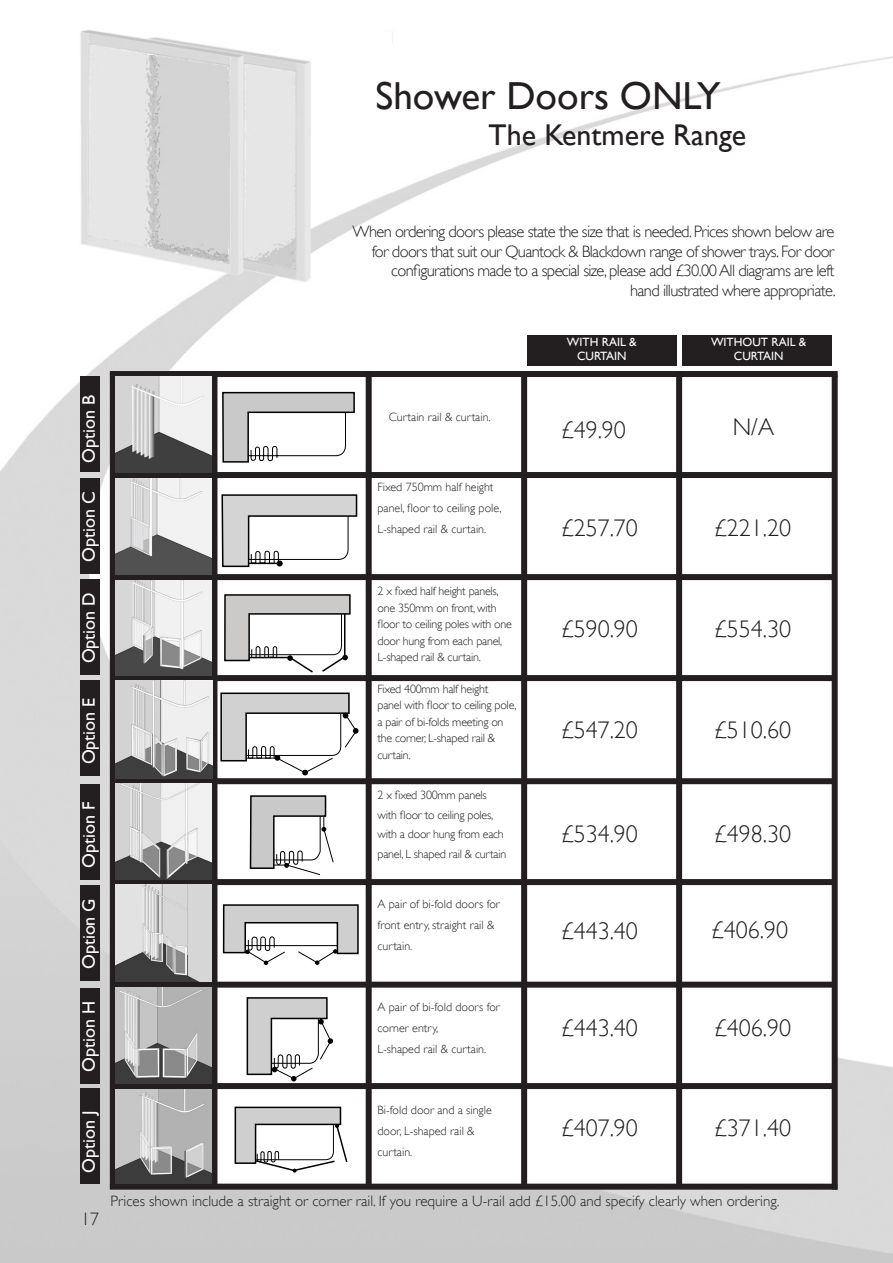
<style>
.page{position:relative;width:893px;height:1263px;background:#fff}
.page>*{position:absolute;margin:0;border:0;box-sizing:border-box;transform-origin:0 0}
.t1{font:39px "Gill Sans";color:#231f20}
.t2{font:30px "Gill Sans";color:#231f20}
.t3{font:300 24px "Gill Sans";color:#231f20}
.t4{font:18px "Gill Sans";color:#fff}
.t5{font:300 18px "Gill Sans";color:#231f20}
.t6{font:300 16.5px "Gill Sans";letter-spacing:-.04em;color:#231f20}
.t7{font:300 15px "Gill Sans";color:#231f20}
.t8{font:300 12px/16.5px "Gill Sans";letter-spacing:-.02em;color:#231f20}
.t9{font:300 12px/21px "Gill Sans";color:#231f20}
.t10{font:12px "Gill Sans";color:#fff}
</style>
<div class="page">
<img style="left:0;top:30px;width:893px;height:1233px">
<div style="left:682px;top:335px;width:150px;height:30px;background:#231f20"></div>
<div style="left:527px;top:335px;width:149px;height:30px;background:#231f20"></div>
<div style="left:80px;top:377px;width:20px;height:95px;background:#231f20"></div>
<div style="left:80px;top:478px;width:20px;height:96px;background:#231f20"></div>
<div style="left:80px;top:579px;width:20px;height:96px;background:#231f20"></div>
<div style="left:80px;top:680px;width:20px;height:96px;background:#231f20"></div>
<div style="left:80px;top:784px;width:20px;height:95px;background:#231f20"></div>
<div style="left:80px;top:885px;width:20px;height:96px;background:#231f20"></div>
<div style="left:80px;top:988px;width:20px;height:96px;background:#231f20"></div>
<div style="left:80px;top:1089px;width:20px;height:95px;background:#231f20"></div>
<svg style="left:217px;top:377px;width:615px;height:807px"></svg>
<svg style="left:222px;top:903px;width:137px;height:62px"></svg>
<svg style="left:246px;top:996px;width:87px;height:85px"></svg>
<svg style="left:234px;top:1106px;width:115px;height:66px"></svg>
<svg style="left:221px;top:391px;width:135px;height:72px"></svg>
<svg style="left:221px;top:494px;width:137px;height:74px"></svg>
<svg style="left:223px;top:593px;width:128px;height:81px"></svg>
<svg style="left:220px;top:692px;width:139px;height:83px"></svg>
<svg style="left:249px;top:794px;width:85px;height:81px"></svg>
<div style="left:211px;top:371px;width:6px;height:818px;background:#231f20"></div>
<div style="left:366px;top:371px;width:6px;height:818px;background:#231f20"></div>
<div style="left:521px;top:371px;width:6px;height:818px;background:#231f20"></div>
<div style="left:676px;top:371px;width:6px;height:818px;background:#231f20"></div>
<div style="left:110px;top:371px;width:728px;height:6px;background:#231f20"></div>
<div style="left:114px;top:472px;width:722px;height:6px;background:#231f20"></div>
<div style="left:114px;top:574px;width:722px;height:6px;background:#231f20"></div>
<div style="left:113px;top:675px;width:723px;height:6px;background:#231f20"></div>
<div style="left:115px;top:778px;width:721px;height:6px;background:#231f20"></div>
<div style="left:114px;top:879px;width:722px;height:6px;background:#231f20"></div>
<div style="left:114px;top:982px;width:722px;height:6px;background:#231f20"></div>
<div style="left:114px;top:1083px;width:722px;height:6px;background:#231f20"></div>
<div style="left:110px;top:1184px;width:727px;height:6px;background:#231f20"></div>
<div style="left:832px;top:375px;width:6px;height:814px;background:#231f20"></div>
<div style="left:110px;top:371px;width:6px;height:818px;background:#231f20"></div>
<img style="left:116px;top:784px;width:96px;height:95px">
<img style="left:115px;top:681px;width:97px;height:97px">
<img style="left:116px;top:377px;width:96px;height:95px">
<img style="left:116px;top:478px;width:95px;height:96px">
<img style="left:116px;top:580px;width:95px;height:95px">
<img style="left:116px;top:885px;width:95px;height:97px">
<img style="left:115px;top:988px;width:97px;height:95px">
<img style="left:115px;top:1089px;width:97px;height:95px">
<p class="t1" style="left:376px;top:73px;width:347px">Shower Doors ONLY</p>
<p class="t2" style="left:489px;top:117px;width:259px">The Kentmere Range</p>
<p class="t6" style="left:353px;top:222px;width:483px">When ordering doors please state the size that is needed. Prices shown below are</p>
<p class="t6" style="left:372px;top:241px;width:464px">for doors that suit our Quantock &amp; Blackdown range of shower trays. For door</p>
<p class="t6" style="left:391px;top:261px;width:445px">configurations made to a special size, please add £30.00 All diagrams are left</p>
<p class="t6" style="left:630px;top:281px;width:207px">hand illustrated where appropriate.</p>
<p class="t10" style="left:567px;top:335px;width:71px">WITH RAIL &amp;</p>
<p class="t10" style="left:577px;top:349px;width:51px">CURTAIN</p>
<p class="t10" style="left:711px;top:335px;width:97px">WITHOUT RAIL &amp;</p>
<p class="t10" style="left:734px;top:349px;width:51px">CURTAIN</p>
<p class="t4" style="left:78px;top:463px;width:69px;rotate:-90deg">Option B</p>
<p class="t4" style="left:78px;top:562px;width:72px;rotate:-90deg">Option C</p>
<p class="t4" style="left:78px;top:663px;width:73px;rotate:-90deg">Option D</p>
<p class="t4" style="left:78px;top:764px;width:68px;rotate:-90deg">Option E</p>
<p class="t4" style="left:78px;top:868px;width:68px;rotate:-90deg">Option F</p>
<p class="t4" style="left:78px;top:969px;width:73px;rotate:-90deg">Option G</p>
<p class="t4" style="left:78px;top:1072px;width:72px;rotate:-90deg">Option H</p>
<p class="t9" style="left:389px;top:407px;width:103px">Curtain rail &amp; curtain.</p>
<p class="t9" style="left:377px;top:476px;width:118px">Fixed 750mm half height</p>
<p class="t9" style="left:377px;top:497px;width:126px">panel, floor to ceiling pole,</p>
<p class="t9" style="left:377px;top:518px;width:110px">L-shaped rail &amp; curtain.</p>
<p class="t8" style="left:377px;top:583px;width:123px">2 x fixed half height panels,</p>
<p class="t8" style="left:377px;top:599px;width:121px">one 350mm on front, with</p>
<p class="t8" style="left:377px;top:616px;width:136px">floor to ceiling poles with one door hung from each panel,</p>
<p class="t8" style="left:377px;top:649px;width:105px">L-shaped rail &amp; curtain.</p>
<p class="t8" style="left:377px;top:680px;width:112px">Fixed 400mm half height</p>
<p class="t8" style="left:377px;top:697px;width:141px">panel with floor to ceiling pole,</p>
<p class="t8" style="left:377px;top:713px;width:127px">a pair of bi-folds meeting on</p>
<p class="t8" style="left:377px;top:730px;width:119px">the corner, L-shaped rail &amp; curtain.</p>
<p class="t8" style="left:377px;top:787px;width:111px">2 x fixed 300mm panels</p>
<p class="t8" style="left:377px;top:806px;width:117px">with floor to ceiling poles,</p>
<p class="t8" style="left:377px;top:824px;width:130px;line-height:19.5px">with a door hung from each panel, L shaped rail &amp; curtain</p>
<p class="t9" style="left:377px;top:894px;width:124px">A pair of bi-fold doors for front entry, straight rail &amp; curtain.</p>
<p class="t9" style="left:377px;top:996px;width:124px">A pair of bi-fold doors for corner entry,</p>
<p class="t9" style="left:377px;top:1038px;width:110px">L-shaped rail &amp; curtain.</p>
<p class="t3" style="left:560px;top:416px;width:67px">£49.90</p>
<p class="t3" style="left:560px;top:514px;width:79px">£257.70</p>
<p class="t3" style="left:560px;top:615px;width:79px">£590.90</p>
<p class="t3" style="left:560px;top:716px;width:79px">£547.20</p>
<p class="t3" style="left:560px;top:820px;width:79px">£534.90</p>
<p class="t3" style="left:560px;top:916px;width:79px">£443.40</p>
<p class="t3" style="left:560px;top:1014px;width:79px">£443.40</p>
<p class="t3" style="left:733px;top:413px;width:43px">N/A</p>
<p class="t3" style="left:713px;top:514px;width:79px">£221.20</p>
<p class="t3" style="left:713px;top:615px;width:79px">£554.30</p>
<p class="t3" style="left:713px;top:716px;width:79px">£510.60</p>
<p class="t3" style="left:713px;top:820px;width:79px">£498.30</p>
<p class="t3" style="left:711px;top:916px;width:79px">£406.90</p>
<p class="t3" style="left:713px;top:1014px;width:79px">£406.90</p>
<p class="t4" style="left:78px;top:1172px;width:64px;rotate:-90deg">Option J</p>
<p class="t5" style="left:81px;top:1208px;width:19px">17</p>
<p class="t9" style="left:377px;top:1099px;width:116px">Bi-fold door and a single</p>
<p class="t9" style="left:377px;top:1120px;width:99px">door, L-shaped rail &amp; curtain.</p>
<p class="t7" style="left:111px;top:1192px;width:670px">Prices shown include a straight or corner rail. If you require a U-rail add £15.00 and specify clearly when ordering.</p>
<p class="t3" style="left:560px;top:1114px;width:79px">£407.90</p>
<p class="t3" style="left:713px;top:1114px;width:79px">£371.40</p>
</div>
